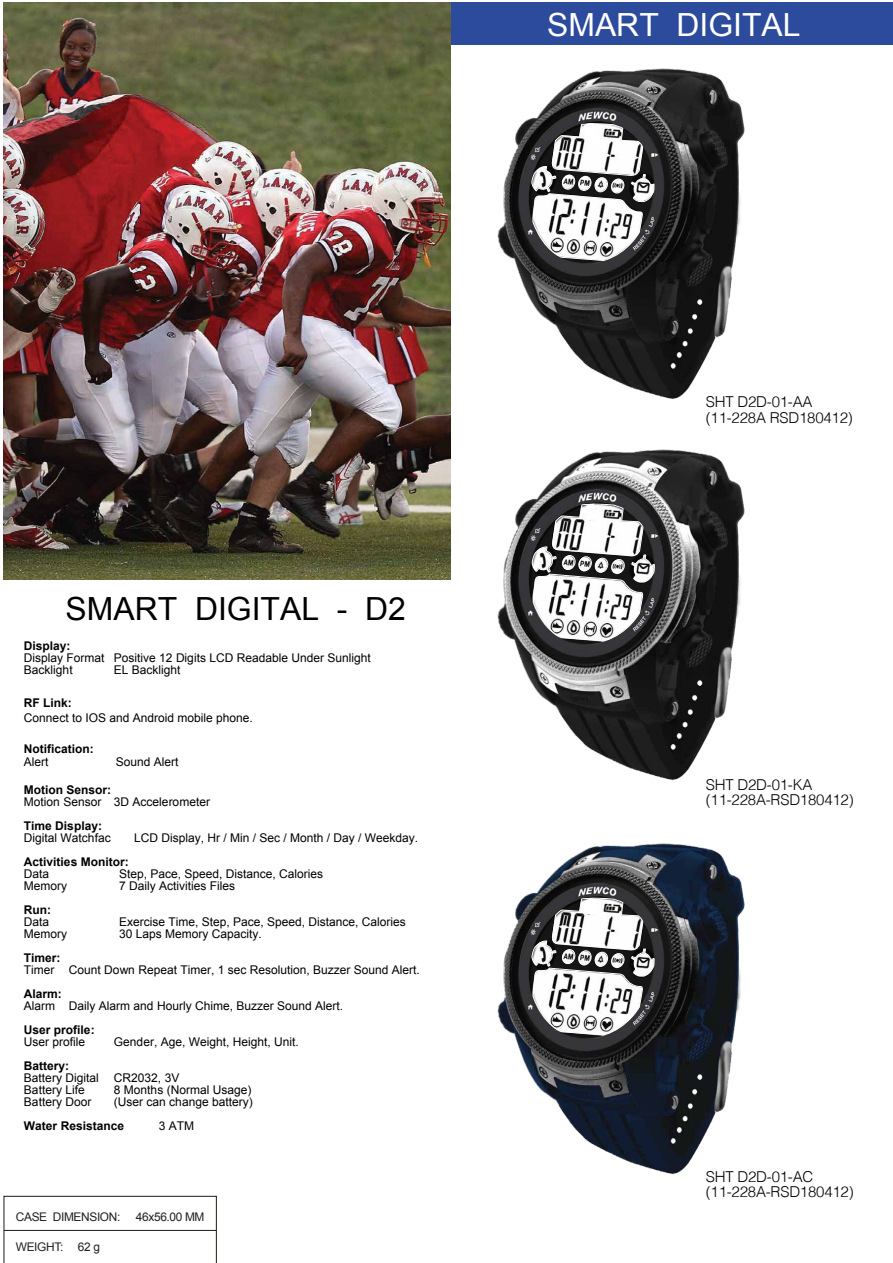
<style>
.page{position:relative;width:893px;height:1263px;background:#fff}
.page>*{position:absolute;margin:0;border:0;box-sizing:border-box;transform-origin:0 0}
.t1{font:31.8px "Arial";color:#fff}
.t2{font:31.8px "Arial";color:#000}
.t3{font:300 15px/15.6px "Helvetica";letter-spacing:-.015em;color:#010101}
.t4{font:12px/12px "Arial";color:#010101}
.t5{font:700 12px "Arial";color:#010101}
.t6{font:12px "Arial";letter-spacing:-.03em;color:#221f1f}
</style>
<div class="page">
<svg style="left:3px;top:1196px;width:214px;height:67px"></svg>
<div style="left:429px;top:3px;width:464px;height:42px;background:#2d4b9c"></div>
<img style="left:4px;top:3px;width:446px;height:576px">
<img style="left:497px;top:68px;width:248px;height:331px">
<img style="left:497px;top:449px;width:248px;height:331px">
<img style="left:497px;top:843px;width:248px;height:331px">
<div style="left:575px;top:264px;width:12px;height:10px;background:#363636"></div>
<div style="left:575px;top:645px;width:10px;height:10px;background:#36363a"></div>
<div style="left:575px;top:1039px;width:10px;height:10px;background:#363636"></div>
<svg style="left:521px;top:118px;width:133px;height:143px"></svg>
<svg style="left:532px;top:503px;width:123px;height:138px"></svg>
<svg style="left:531px;top:897px;width:123px;height:138px"></svg>
<h1 class="t1" style="left:497px;top:1px;width:349px">SMART ANA - DIGITAL</h1>
<h1 class="t1" style="left:547px;top:4px;width:255px">SMART DIGITAL</h1>
<h1 class="t2" style="left:66px;top:588px;width:342px">SMART DIGITAL - D2</h1>
<p class="t5" style="left:24px;top:638px;width:48px">Display:</p>
<p class="t4" style="left:24px;top:652px;width:348px">Display Format Positive 12 Digits LCD Readable Under Sunlight<br>Backlight</p>
<p class="t4" style="left:114px;top:664px;width:68px">EL Backlight</p>
<p class="t5" style="left:24px;top:695px;width:50px">RF Link:</p>
<p class="t4" style="left:24px;top:712px;width:230px">Connect to IOS and Android mobile phone.</p>
<p class="t5" style="left:24px;top:741px;width:71px">Notification:</p>
<p class="t4" style="left:24px;top:756px;width:26px">Alert</p>
<p class="t4" style="left:116px;top:756px;width:64px">Sound Alert</p>
<p class="t5" style="left:24px;top:782px;width:89px">Motion Sensor:</p>
<p class="t4" style="left:24px;top:796px;width:188px">Motion Sensor 3D Accelerometer</p>
<p class="t5" style="left:24px;top:818px;width:80px">Time Display:</p>
<p class="t4" style="left:24px;top:832px;width:88px">Digital Watchfac</p>
<p class="t4" style="left:134px;top:832px;width:286px">LCD Display, Hr / Min / Sec / Month / Day / Weekday.</p>
<p class="t5" style="left:24px;top:854px;width:106px">Activities Monitor:</p>
<p class="t4" style="left:24px;top:868px;width:27px">Data</p>
<p class="t4" style="left:119px;top:868px;width:206px">Step, Pace, Speed, Distance, Calories</p>
<p class="t4" style="left:24px;top:880px;width:45px">Memory</p>
<p class="t4" style="left:119px;top:880px;width:118px">7 Daily Activities Files</p>
<p class="t5" style="left:24px;top:902px;width:29px">Run:</p>
<p class="t4" style="left:24px;top:916px;width:27px">Data</p>
<p class="t4" style="left:119px;top:916px;width:288px">Exercise Time, Step, Pace, Speed, Distance, Calories</p>
<p class="t4" style="left:24px;top:928px;width:45px">Memory</p>
<p class="t4" style="left:119px;top:928px;width:144px">30 Laps Memory Capacity.</p>
<p class="t5" style="left:24px;top:950px;width:38px">Timer:</p>
<p class="t4" style="left:24px;top:964px;width:397px">Timer Count Down Repeat Timer, 1 sec Resolution, Buzzer Sound Alert.</p>
<p class="t5" style="left:24px;top:986px;width:40px">Alarm:</p>
<p class="t4" style="left:24px;top:1000px;width:321px">Alarm Daily Alarm and Hourly Chime, Buzzer Sound Alert.</p>
<p class="t5" style="left:24px;top:1022px;width:72px">User profile:</p>
<p class="t4" style="left:24px;top:1036px;width:63px">User profile</p>
<p class="t4" style="left:114px;top:1036px;width:186px">Gender, Age, Weight, Height, Unit.</p>
<p class="t5" style="left:24px;top:1058px;width:47px">Battery:</p>
<p class="t4" style="left:24px;top:1072px;width:76px">Battery Digital</p>
<p class="t4" style="left:114px;top:1072px;width:67px">CR2032, 3V</p>
<p class="t4" style="left:24px;top:1084px;width:62px">Battery Life</p>
<p class="t4" style="left:114px;top:1084px;width:139px">8 Months (Normal Usage)</p>
<p class="t4" style="left:24px;top:1096px;width:69px">Battery Door</p>
<p class="t4" style="left:114px;top:1096px;width:140px">(User can change battery)</p>
<p class="t5" style="left:24px;top:1118px;width:102px">Water Resistance</p>
<p class="t4" style="left:159px;top:1120px;width:37px">3 ATM</p>
<p class="t6" style="left:16px;top:1209px;width:106px">CASE DIMENSION:</p>
<p class="t6" style="left:136px;top:1209px;width:70px">46x56.00 MM</p>
<p class="t6" style="left:16px;top:1238px;width:86px">WEIGHT: 62 g</p>
<p class="t3" style="left:706px;top:393px;width:149px">SHT D2D-01-AA (11-228A RSD180412)</p>
<p class="t3" style="left:706px;top:775px;width:149px">SHT D2D-01-KA (11-228A-RSD180412)</p>
<p class="t3" style="left:706px;top:1167px;width:109px">SHT D2D-01-AC</p>
<p class="t3" style="left:706px;top:1183px;width:149px">(11-228A-RSD180412)</p>
</div>
